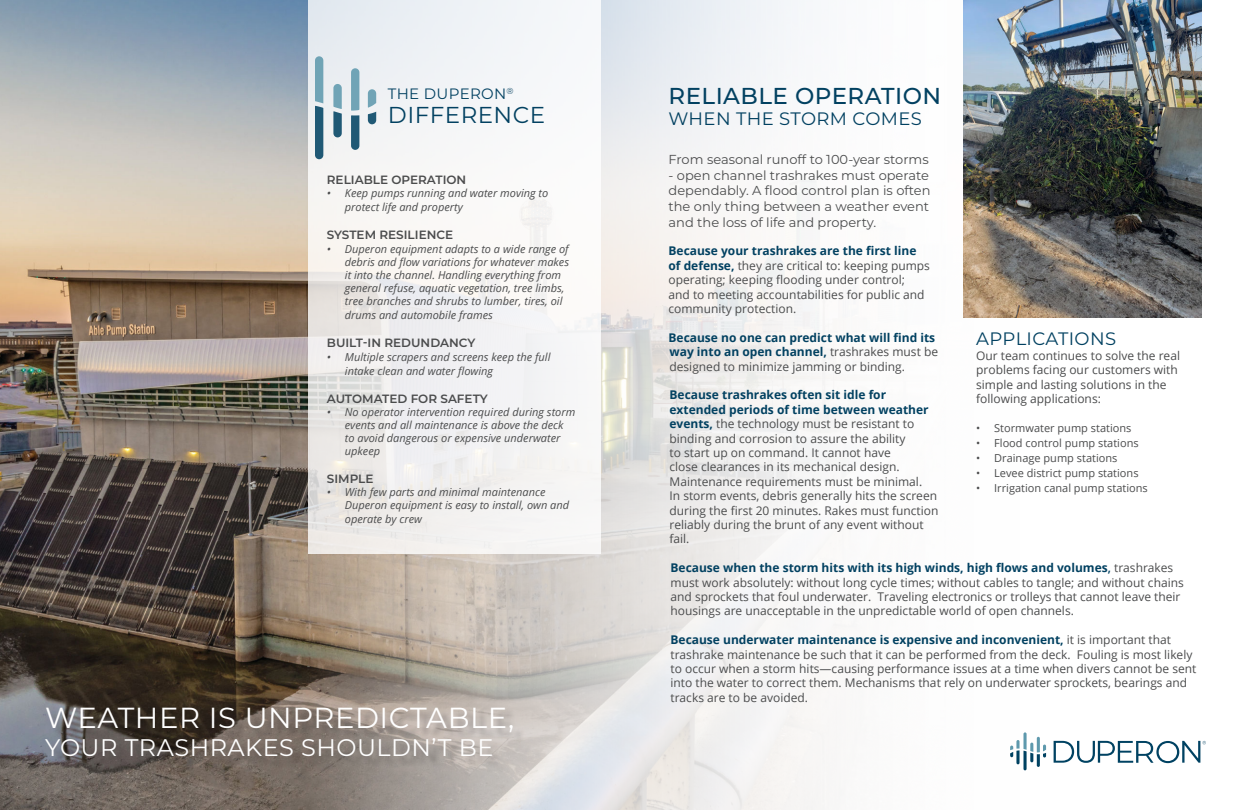
<style>
.page{position:relative;width:1242px;height:810px;background:#fff}
.page>*{position:absolute;margin:0;border:0;box-sizing:border-box;transform-origin:0 0}
.t1{font:29px "Montserrat";letter-spacing:.02em;color:#fff}
.t2{font:24px "Montserrat";letter-spacing:.02em;color:#fff}
.t3{font:500 23px "Montserrat";letter-spacing:.02em;color:#024161}
.t4{font:23px "Montserrat";letter-spacing:.02em;color:#024161}
.t5{font:18px "Montserrat";letter-spacing:.02em;color:#024161}
.t6{font:15px "Montserrat";letter-spacing:.02em;color:#024161}
.t7{font:13px/15.6px "Montserrat";color:#4b4c4d;text-align:justify}
.t8{font:12px/14.4px "Open Sans";color:#4b4c4d}
.t9{font:700 12px/14.4px "Open Sans";color:#024161}
.t10{font:600 12px "Montserrat";color:#4b4c4d}
.t11{font:italic 11px/13.2px "Open Sans";color:#4b4c4d}
.t12{font:11px "Open Sans";color:#4b4c4d}
.s1{font-weight:700;color:#024161}
.s2{font-weight:400;color:#4b4c4d}
.s3{font-weight:600;color:#024161}
</style>
<div class="page">
<img style="left:0;top:0;width:1133px;height:810px">
<svg style="left:309px;top:0;width:292px;height:554px;fill:#f3f4f4"></svg>
<svg style="left:315px;top:56px;width:8px;height:103px"></svg>
<svg style="left:351px;top:68px;width:8px;height:82px"></svg>
<svg style="left:368px;top:89px;width:8px;height:35px"></svg>
<svg style="left:333px;top:84px;width:9px;height:53px"></svg>
<svg style="left:1010px;top:732px;width:36px;height:38px"></svg>
<svg style="left:1054px;top:741px;width:152px;height:22px"></svg>
<img style="left:963px;top:0;width:239px;height:318px">
<div style="left:47px;top:709px;width:478px;height:59px;background:#231f20;opacity:.35"></div>
<p class="t6" style="left:388px;top:88px;width:127px">THE DUPERON<sup>®</sup></p>
<h3 class="t4" style="left:388px;top:106px;width:159px">DIFFERENCE</h3>
<p class="t10" style="left:327px;top:173px;width:141px">RELIABLE OPERATION</p>
<p class="t11" style="left:345px;top:188px;width:205px;text-indent:-18px">• Keep pumps running and water moving to protect life and property</p>
<p class="t10" style="left:327px;top:228px;width:128px">SYSTEM RESILIENCE</p>
<p class="t11" style="left:345px;top:243px;width:226px;text-indent:-18px">• Duperon equipment adapts to a wide range of debris and flow variations for whatever makes it into the channel. Handling everything from general refuse, aquatic vegetation, tree limbs, tree branches and shrubs to lumber, tires, oil drums and automobile frames</p>
<p class="t10" style="left:327px;top:336px;width:150px">BUILT-IN REDUNDANCY</p>
<p class="t11" style="left:345px;top:351px;width:207px;line-height:14.4px;text-indent:-18px">• Multiple scrapers and screens keep the full intake clean and water flowing</p>
<p class="t10" style="left:327px;top:392px;width:162px">AUTOMATED FOR SAFETY</p>
<p class="t11" style="left:345px;top:406px;width:232px;text-indent:-18px">• No operator intervention required during storm events and all maintenance is above the deck to avoid dangerous or expensive underwater upkeep</p>
<p class="t10" style="left:327px;top:472px;width:48px">SIMPLE</p>
<p class="t11" style="left:345px;top:487px;width:226px;text-indent:-18px">• With few parts and minimal maintenance<br>Duperon equipment is easy to install, own and operate by crew</p>
<h1 class="t1" style="left:45px;top:706px;width:471px">WEATHER IS UNPREDICTABLE,</h1>
<h2 class="t2" style="left:45px;top:738px;width:450px">YOUR TRASHRAKES SHOULDN’T BE</h2>
<h3 class="t3" style="left:669px;top:87px;width:274px">RELIABLE OPERATION</h3>
<h3 class="t5" style="left:669px;top:112px;width:255px">WHEN THE STORM COMES</h3>
<p class="t7" style="left:669px;top:153px;width:262px">From seasonal runoff to 100-year storms</p>
<p class="t7" style="left:669px;top:168px;width:264px">- open channel trashrakes must operate dependably. A flood control plan is often the only thing between a weather event and the loss of life and property.</p>
<p class="t8" style="left:669px;top:245px;width:263px"><span class="s1">Because your trashrakes are the first line of defense,</span> they are critical to: keeping pumps operating; keeping flooding under control;<br>and to meeting accountabilities for public and community protection.</p>
<p class="t9" style="left:669px;top:330px;width:271px">Because no one can predict what will find its way into an open channel, <span class="s2">trashrakes must be designed to minimize jamming or binding.</span></p>
<p class="t8" style="left:670px;top:389px;width:271px"><span class="s1">Because trashrakes often sit idle for extended periods of time between weather events,</span> the technology must be resistant to binding and corrosion to assure the ability<br>to start up on command. It cannot have<br>close clearances in its mechanical design.<br>Maintenance requirements must be minimal.<br>In storm events, debris generally hits the screen during the first 20 minutes. Rakes must function reliably during the brunt of any event without fail.</p>
<p class="t8" style="left:671px;top:562px;width:515px"><span class="s1">Because when the storm hits with its high winds, high flows and volumes</span><span class="s3">,</span> trashrakes must work absolutely: without long cycle times; without cables to tangle; and without chains and sprockets that foul underwater. Traveling electronics or trolleys that cannot leave their housings are unacceptable in the unpredictable world of open channels.</p>
<p class="t8" style="left:671px;top:634px;width:527px"><span class="s1">Because underwater maintenance is expensive and inconvenient,</span> it is important that trashrake maintenance be such that it can be performed from the deck. Fouling is most likely to occur when a storm hits—causing performance issues at a time when divers cannot be sent into the water to correct them. Mechanisms that rely on underwater sprockets, bearings and tracks are to be avoided.</p>
<h3 class="t5" style="left:976px;top:332px;width:141px">APPLICATIONS</h3>
<p class="t8" style="left:976px;top:350px;width:205px">Our team continues to solve the real problems facing our customers with simple and lasting solutions in the following applications:</p>
<p class="t12" style="left:976px;top:424px;width:157px">• Stormwater pump stations</p>
<p class="t12" style="left:976px;top:439px;width:164px">• Flood control pump stations</p>
<p class="t12" style="left:976px;top:454px;width:143px">• Drainage pump stations</p>
<p class="t12" style="left:976px;top:469px;width:164px">• Levee district pump stations</p>
<p class="t12" style="left:976px;top:484px;width:173px">• Irrigation canal pump stations</p>
</div>
